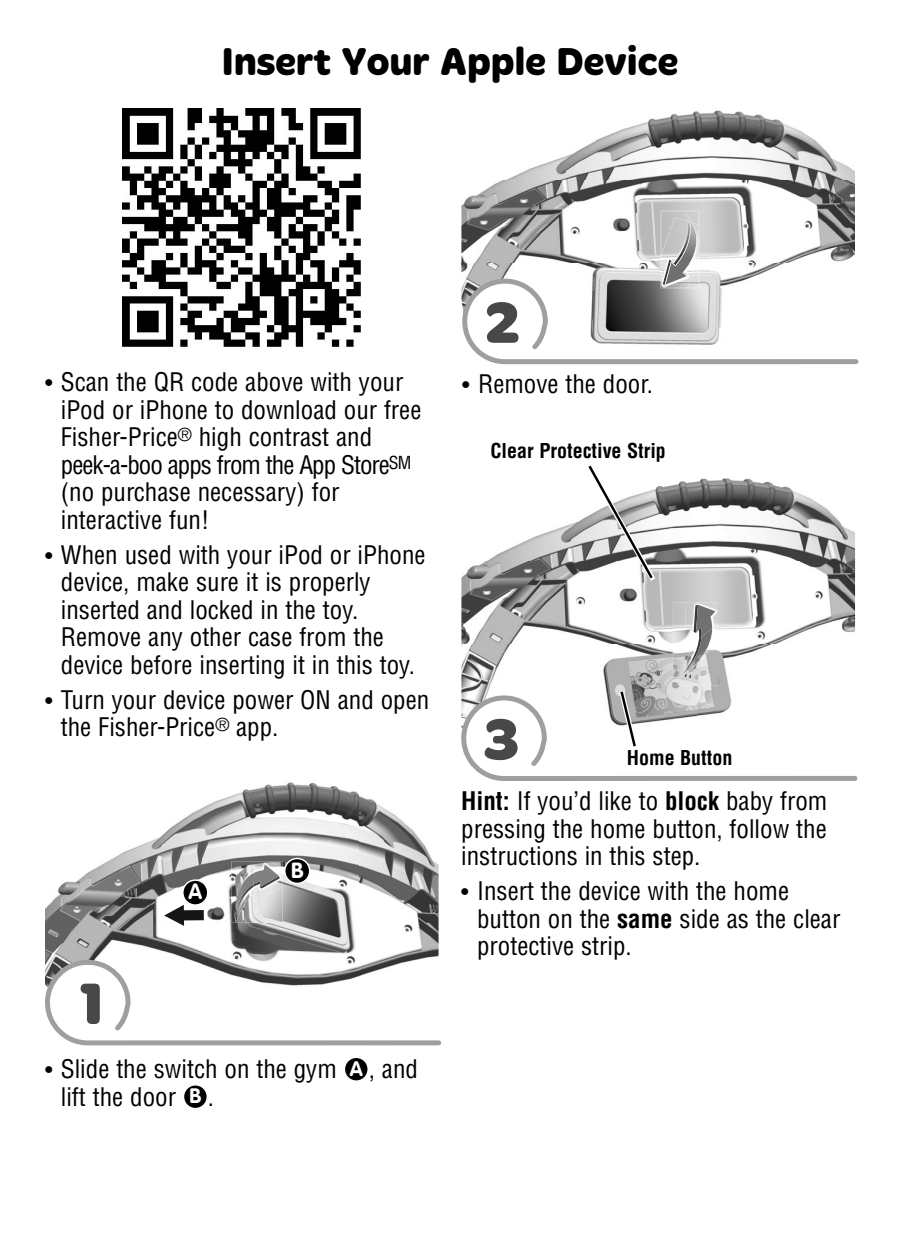
<style>
.page{position:relative;width:900px;height:1260px;background:#fff}
.page>*{position:absolute;margin:0;border:0;box-sizing:border-box;transform-origin:0 0}
.t1{font:700 60px "Merge";color:#484848}
.t2{font:700 40px "Merge";color:#000}
.t3{font:condensed 25px/27.5px "Helvetica LT Std";color:#000}
.t4{font:700 21.75px "VAG Rounded Std";color:#fff}
.t5{font:700 condensed 20px "Helvetica LT Std";color:#000}
.s1{font-size:22.5px}
.s2{font-family:"VAG Rounded Std";font-weight:700;font-stretch:normal;font-size:20.5px;color:#fff}
.s3{font-weight:700}
</style>
<div class="page">
<img style="left:461px;top:110px;width:394px;height:166px">
<img style="left:661px;top:211px;width:39px;height:14px">
<svg style="left:685px;top:213px;width:8px;height:5px"></svg>
<img style="left:661px;top:225px;width:1px;height:51px">
<img style="left:662px;top:218px;width:38px;height:58px">
<img style="left:663px;top:221px;width:30px;height:55px">
<img style="left:664px;top:222px;width:36px;height:54px">
<svg style="left:650px;top:200px;width:8px;height:57px"></svg>
<img style="left:45px;top:782px;width:394px;height:175px">
<svg style="left:150px;top:894px;width:61px;height:43px"></svg>
<img style="left:231px;top:862px;width:52px;height:61px">
<img style="left:232px;top:862px;width:21px;height:61px">
<img style="left:234px;top:897px;width:1px;height:13px">
<img style="left:282px;top:887px;width:1px;height:36px">
<img style="left:255px;top:902px;width:27px;height:21px">
<svg style="left:234px;top:910px;width:2px;height:14px"></svg>
<img style="left:235px;top:867px;width:20px;height:56px">
<img style="left:236px;top:910px;width:18px;height:7px">
<img style="left:236px;top:873px;width:18px;height:37px">
<svg style="left:282px;top:870px;width:1px;height:17px"></svg>
<img style="left:253px;top:862px;width:29px;height:40px">
<img style="left:254px;top:864px;width:25px;height:12px">
<img style="left:254px;top:876px;width:26px;height:13px">
<div style="left:344px;top:1057px;width:24px;height:24px;background:#000;border-radius:50%"></div>
<div style="left:344px;top:1057px;width:25px;height:25px;border:1px solid #fff;border-radius:50%"></div>
<div style="left:184px;top:1085px;width:23px;height:24px;background:#000;border-radius:50%"></div>
<div style="left:183px;top:1084px;width:25px;height:25px;border:1px solid #fff;border-radius:50%"></div>
<img style="left:461px;top:478px;width:394px;height:196px">
<img style="left:673px;top:602px;width:45px;height:72px">
<img style="left:673px;top:624px;width:44px;height:50px">
<img style="left:679px;top:637px;width:5px;height:37px">
<img style="left:684px;top:651px;width:28px;height:23px">
<svg style="left:718px;top:602px;width:1px;height:21px"></svg>
<img style="left:684px;top:602px;width:34px;height:49px">
<img style="left:702px;top:637px;width:10px;height:2px">
<img style="left:694px;top:605px;width:8px;height:34px">
<img style="left:696px;top:605px;width:19px;height:32px">
<div style="left:183px;top:880px;width:25px;height:25px;background:#000;border-radius:50%"></div>
<div style="left:182px;top:879px;width:26px;height:27px;border:1px solid #fff;border-radius:50%"></div>
<div style="left:285px;top:859px;width:25px;height:24px;background:#000;border-radius:50%"></div>
<div style="left:284px;top:858px;width:26px;height:26px;border:1px solid #fff;border-radius:50%"></div>
<svg style="left:45px;top:957px;width:397px;height:89px"></svg>
<svg style="left:461px;top:276px;width:398px;height:89px"></svg>
<img style="left:123px;top:109px;width:238px;height:238px">
<svg style="left:461px;top:674px;width:397px;height:107px"></svg>
<svg style="left:582px;top:465px;width:83px;height:162px"></svg>
<h2 class="t2" style="left:221px;top:46px;width:459px">Insert Your Apple Device</h2>
<p class="t3" style="left:61px;top:371px;width:362px;text-indent:-16px"><span class="s1">•</span> Scan the QR code above with your iPod or iPhone to download our free<br>Fisher-Price<sup>®</sup> high contrast and peek-a-boo apps from the App Store<sup>SM </sup>(no purchase necessary) for interactive fun!</p>
<p class="t3" style="left:61px;top:543px;width:366px;text-indent:-16px"><span class="s1">•</span> When used with your iPod or iPhone device, make sure it is properly inserted and locked in the toy.<br>Remove any other case from the device before inserting it in this toy.</p>
<p class="t3" style="left:61px;top:688px;width:370px;text-indent:-16px"><span class="s1">•</span> Turn your device power ON and open the Fisher-Price<sup>®</sup> app.</p>
<h1 class="t1" style="left:78px;top:981px;width:26px">1</h1>
<p class="t4" style="left:188px;top:883px;width:15px">A</p>
<p class="t4" style="left:291px;top:861px;width:14px">B</p>
<p class="t3" style="left:61px;top:1058px;width:359px;text-indent:-16px"><span class="s1">•</span> Slide the switch on the gym <span class="s2">A</span> , and lift the door <span class="s2">B</span> .</p>
<h1 class="t1" style="left:485px;top:300px;width:37px">2</h1>
<p class="t3" style="left:462px;top:372px;width:192px"><span class="s1">•</span> Remove the door.</p>
<p class="t5" style="left:490px;top:444px;width:177px">Clear Protective Strip</p>
<h1 class="t1" style="left:483px;top:717px;width:38px">3</h1>
<p class="t5" style="left:627px;top:751px;width:107px">Home Button</p>
<p class="t3" style="left:461px;top:790px;width:368px;text-align:justify"><span class="s3">Hint:</span> If you’d like to <span class="s3">block</span> baby from pressing the home button, follow the instructions in this step.</p>
<p class="t3" style="left:477px;top:880px;width:365px;text-indent:-16px"><span class="s1">•</span> Insert the device with the home button on the <span class="s3">same</span> side as the clear protective strip.</p>
</div>
